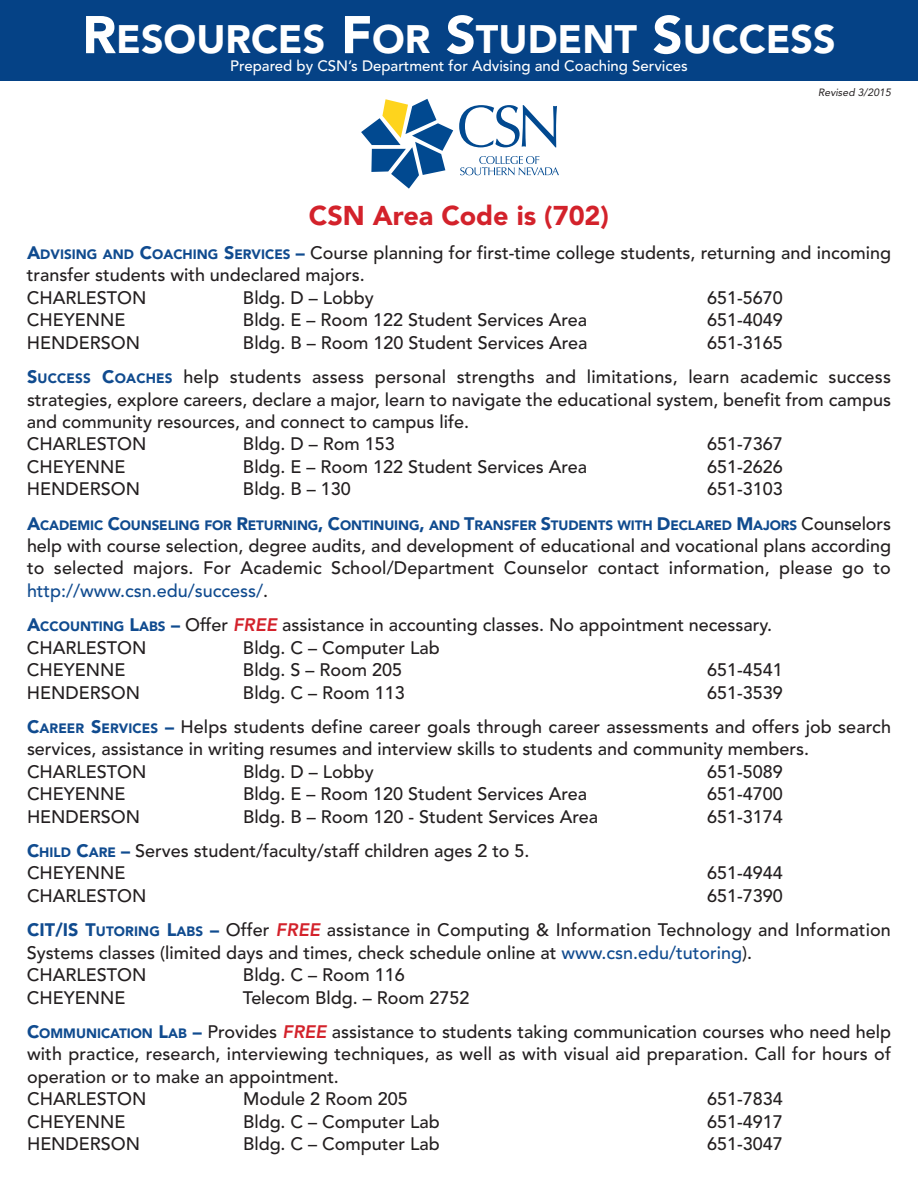
<style>
.page{position:relative;width:918px;height:1188px;background:#fff}
.page>*{position:absolute;margin:0;border:0;box-sizing:border-box;transform-origin:0 0}
.t1{font:900 39.3px "Avenir";color:#fff}
.t2{font:900 27px "Avenir";color:#d3222b}
.t3{font:500 18px/22.4px "Avenir";color:#231f20}
.t4{font:500 15px "Avenir";color:#fff}
.t5{font:900 13.5px "Avenir";letter-spacing:-.01em;color:#104b8f}
.t6{font:italic 10.5px "Avenir";letter-spacing:.005em;color:#231f20}
.s1{font-size:52.5px}
.s2{font-weight:900;color:#104b8f}
.s3{font-weight:900;font-size:13.5px;color:#104b8f}
.s4{font-size:18px}
.s5{font-weight:500;font-size:18px;color:#231f20}
.s6{color:#104b8f}
.s7{font-weight:800;font-style:italic;color:#d3222b}
</style>
<div class="page">
<div style="left:0;top:0;width:918px;height:81px;background:#054286"></div>
<svg style="left:361px;top:99px;width:92px;height:90px"></svg>
<svg style="left:459px;top:105px;width:98px;height:42px"></svg>
<svg style="left:460px;top:156px;width:99px;height:19px"></svg>
<h1 class="t1" style="left:82px;top:23px;width:755px"><span class="s1">R</span>ESOURCES <span class="s1">F</span>OR <span class="s1">S</span>TUDENT <span class="s1">S</span>UCCESS</h1>
<p class="t4" style="left:230px;top:60px;width:459px">Prepared by CSN’s Department for Advising and Coaching Services</p>
<p class="t6" style="left:818px;top:88px;width:74px">Revised 3/2015</p>
<h2 class="t2" style="left:309px;top:204px;width:302px">CSN Area Code is (702)</h2>
<p class="t3" style="left:27px;top:243px;width:866px"><span class="s2">A</span><span class="s3">DVISING AND</span> <span class="s2">C</span><span class="s3">OACHING</span> <span class="s2">S</span><span class="s3">ERVICES</span> <span class="s2">–</span> Course planning for first-time college students, returning and incoming transfer students with undeclared majors.<br>CHARLESTON</p>
<p class="t3" style="left:243px;top:288px;width:132px">Bldg. D – Lobby</p>
<p class="t3" style="left:707px;top:288px;width:77px">651-5670</p>
<p class="t3" style="left:27px;top:310px;width:100px">CHEYENNE</p>
<p class="t3" style="left:243px;top:310px;width:346px">Bldg. E – Room 122 Student Services Area</p>
<p class="t3" style="left:707px;top:310px;width:77px">651-4049</p>
<p class="t3" style="left:27px;top:333px;width:115px">HENDERSON</p>
<p class="t3" style="left:243px;top:333px;width:346px">Bldg. B – Room 120 Student Services Area</p>
<p class="t3" style="left:27px;top:327px;width:865px;line-height:34.3px;text-indent:680px">651-3165<br><span class="s2">S</span><span class="s3">UCCESS</span> <span class="s2">C</span><span class="s3">OACHES</span> help students assess personal strengths and limitations, learn academic success</p>
<p class="t3" style="left:27px;top:390px;width:866px">strategies, explore careers, declare a major, learn to navigate the educational system, benefit from campus and community resources, and connect to campus life.<br>CHARLESTON</p>
<p class="t3" style="left:243px;top:434px;width:153px">Bldg. D – Rom 153</p>
<p class="t3" style="left:707px;top:434px;width:77px">651-7367</p>
<p class="t3" style="left:27px;top:457px;width:100px">CHEYENNE</p>
<p class="t3" style="left:243px;top:457px;width:346px">Bldg. E – Room 122 Student Services Area</p>
<p class="t3" style="left:707px;top:457px;width:77px">651-2626</p>
<p class="t3" style="left:27px;top:479px;width:115px">HENDERSON</p>
<p class="t3" style="left:243px;top:479px;width:109px">Bldg. B – 130</p>
<p class="t3" style="left:707px;top:479px;width:77px">651-3103</p>
<p class="t5" style="left:27px;top:519px;width:866px"><span class="s4">A</span>CADEMIC <span class="s4">C</span>OUNSELING FOR <span class="s4">R</span>ETURNING<span class="s4">, C</span>ONTINUING<span class="s4">,</span> AND <span class="s4">T</span>RANSFER <span class="s4">S</span>TUDENTS WITH <span class="s4">D</span>ECLARED <span class="s4">M</span>AJORS <span class="s5">Counselors</span></p>
<p class="t3" style="left:27px;top:536px;width:866px;text-align:justify">help with course selection, degree audits, and development of educational and vocational plans according to selected majors. For Academic School/Department Counselor contact information, please go to <span class="s6">http://www.csn.edu/success/</span>.</p>
<p class="t3" style="left:27px;top:615px;width:747px"><span class="s2">A</span><span class="s3">CCOUNTING</span> <span class="s2">L</span><span class="s3">ABS</span> <span class="s2">–</span> Offer <span class="s7">FREE</span> assistance in accounting classes. No appointment necessary.<br>CHARLESTON</p>
<p class="t3" style="left:243px;top:638px;width:198px">Bldg. C – Computer Lab</p>
<p class="t3" style="left:27px;top:660px;width:100px">CHEYENNE</p>
<p class="t3" style="left:243px;top:660px;width:161px">Bldg. S – Room 205</p>
<p class="t3" style="left:707px;top:660px;width:77px">651-4541</p>
<p class="t3" style="left:27px;top:683px;width:115px">HENDERSON</p>
<p class="t3" style="left:243px;top:683px;width:163px">Bldg. C – Room 113</p>
<p class="t3" style="left:27px;top:677px;width:866px;line-height:34.3px;text-indent:680px">651-3539<br><span class="s2">C</span><span class="s3">AREER</span> <span class="s2">S</span><span class="s3">ERVICES</span> <span class="s2">–</span> Helps students define career goals through career assessments and offers job search</p>
<p class="t3" style="left:27px;top:739px;width:784px">services, assistance in writing resumes and interview skills to students and community members.<br>CHARLESTON</p>
<p class="t3" style="left:243px;top:762px;width:132px">Bldg. D – Lobby</p>
<p class="t3" style="left:707px;top:762px;width:77px">651-5089</p>
<p class="t3" style="left:27px;top:784px;width:100px">CHEYENNE</p>
<p class="t3" style="left:243px;top:784px;width:346px">Bldg. E – Room 120 Student Services Area</p>
<p class="t3" style="left:707px;top:784px;width:77px">651-4700</p>
<p class="t3" style="left:27px;top:807px;width:115px">HENDERSON</p>
<p class="t3" style="left:243px;top:807px;width:357px">Bldg. B – Room 120 - Student Services Area</p>
<p class="t3" style="left:707px;top:807px;width:77px">651-3174</p>
<p class="t3" style="left:27px;top:841px;width:504px"><span class="s2">C</span><span class="s3">HILD</span> <span class="s2">C</span><span class="s3">ARE</span> <span class="s2">–</span> Serves student/faculty/staff children ages 2 to 5.<br>CHEYENNE</p>
<p class="t3" style="left:707px;top:864px;width:77px">651-4944</p>
<p class="t3" style="left:27px;top:880px;width:866px;line-height:34.3px;text-indent:680px">651-7390<br><span class="s2">CIT/IS T</span><span class="s3">UTORING</span> <span class="s2">L</span><span class="s3">ABS</span> <span class="s2">–</span> Offer <span class="s7">FREE</span> assistance in Computing &amp; Information Technology and Information</p>
<p class="t3" style="left:27px;top:943px;width:727px">Systems classes (limited days and times, check schedule online at <span class="s6">www.csn.edu/tutoring</span>).<br>CHARLESTON</p>
<p class="t3" style="left:27px;top:886px;width:121px">CHARLESTON</p>
<p class="t3" style="left:243px;top:965px;width:163px">Bldg. C – Room 116</p>
<p class="t3" style="left:27px;top:982px;width:866px;line-height:34.3px;text-indent:216px">Telecom Bldg. – Room 2752<br><span class="s2">C</span><span class="s3">OMMUNICATION</span> <span class="s2">L</span><span class="s3">AB</span> <span class="s2">–</span> Provides <span class="s7">FREE</span> assistance to students taking communication courses who need help</p>
<p class="t3" style="left:27px;top:1045px;width:866px">with practice, research, interviewing techniques, as well as with visual aid preparation. Call for hours of operation or to make an appointment.<br>CHARLESTON</p>
<p class="t3" style="left:27px;top:988px;width:100px">CHEYENNE</p>
<p class="t3" style="left:243px;top:1089px;width:166px">Module 2 Room 205</p>
<p class="t3" style="left:707px;top:1089px;width:77px">651-7834</p>
<p class="t3" style="left:27px;top:1112px;width:100px">CHEYENNE</p>
<p class="t3" style="left:243px;top:1112px;width:198px">Bldg. C – Computer Lab</p>
<p class="t3" style="left:707px;top:1112px;width:77px">651-4917</p>
<p class="t3" style="left:27px;top:1134px;width:115px">HENDERSON</p>
<p class="t3" style="left:243px;top:1134px;width:198px">Bldg. C – Computer Lab</p>
<p class="t3" style="left:707px;top:1134px;width:77px">651-3047</p>
</div>
